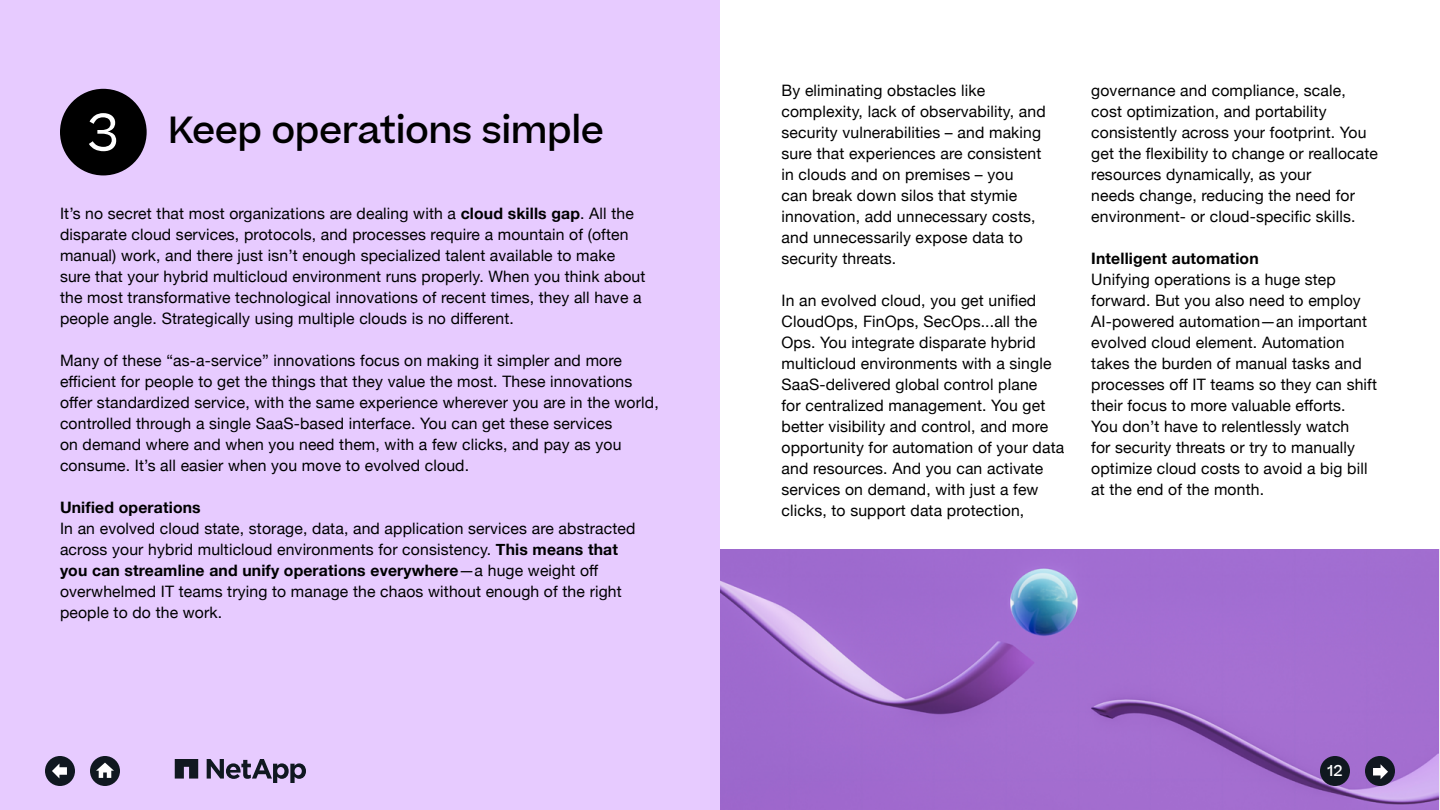
<style>
.page{position:relative;width:1440px;height:810px;background:#fff}
.page>*{position:absolute;margin:0;border:0;box-sizing:border-box;transform-origin:0 0}
.t1{font:500 36px "Beatrice";letter-spacing:-.01em;color:#000}
.t2{font:15.75px/21px "Helvetica Neue";letter-spacing:.01em;color:#000}
.t3{font:700 15.75px "Helvetica Neue";letter-spacing:.01em;color:#000}
.t4{font:500 15px "Beatrice";color:#fff}
.s1{font-weight:400;font-size:50.62px;color:#fff}
.s2{font-weight:700}
</style>
<div class="page">
<div style="left:0;top:0;width:720px;height:810px;background:#e7cbff"></div>
<img style="left:720px;top:549px;width:719px;height:261px">
<div style="left:60px;top:89px;width:87px;height:86px;background:#000;border-radius:50%"></div>
<svg style="left:207px;top:759px;width:99px;height:24px"></svg>
<svg style="left:175px;top:759px;width:23px;height:20px"></svg>
<div style="left:1320px;top:756px;width:30px;height:30px;background:#101820;border-radius:50%"></div>
<div style="left:90px;top:756px;width:30px;height:30px;background:#101820;border-radius:50%"></div>
<svg style="left:96px;top:763px;width:18px;height:15px"></svg>
<div style="left:1365px;top:756px;width:30px;height:30px;background:#101820;border-radius:50%"></div>
<svg style="left:1373px;top:764px;width:15px;height:15px"></svg>
<div style="left:45px;top:756px;width:30px;height:30px;background:#101820;border-radius:50%"></div>
<svg style="left:52px;top:764px;width:15px;height:14px"></svg>
<h1 class="t1" style="left:87px;top:106px;width:518px"><span class="s1">3</span> Keep operations simple</h1>
<p class="t2" style="left:60px;top:204px;width:587px">It’s no secret that most organizations are dealing with a <span class="s2">cloud skills gap</span>. All the disparate cloud services, protocols, and processes require a mountain of (often manual) work, and there just isn’t enough specialized talent available to make sure that your hybrid multicloud environment runs properly. When you think about the most transformative technological innovations of recent times, they all have a people angle. Strategically using multiple clouds is no different.</p>
<p class="t2" style="left:60px;top:351px;width:600px">Many of these “as-a-service” innovations focus on making it simpler and more efficient for people to get the things that they value the most. These innovations offer standardized service, with the same experience wherever you are in the world, controlled through a single SaaS-based interface. You can get these services<br>on demand where and when you need them, with a few clicks, and pay as you consume. It’s all easier when you move to evolved cloud.</p>
<p class="t3" style="left:60px;top:495px;width:142px">Unified operations</p>
<p class="t2" style="left:60px;top:519px;width:577px">In an evolved cloud state, storage, data, and application services are abstracted across your hybrid multicloud environments for consistency. <span class="s2">This means that you can streamline and unify operations everywhere</span>—a huge weight off overwhelmed IT teams trying to manage the chaos without enough of the right people to do the work.</p>
<p class="t2" style="left:782px;top:81px;width:266px">By eliminating obstacles like complexity, lack of observability, and security vulnerabilities – and making sure that experiences are consistent in clouds and on premises – you<br>can break down silos that stymie innovation, add unnecessary costs, and unnecessarily expose data to security threats.</p>
<p class="t2" style="left:782px;top:291px;width:284px">In an evolved cloud, you get unified CloudOps, FinOps, SecOps...all the Ops. You integrate disparate hybrid multicloud environments with a single SaaS-delivered global control plane<br>for centralized management. You get better visibility and control, and more opportunity for automation of your data and resources. And you can activate services on demand, with just a few clicks, to support data protection,</p>
<p class="t2" style="left:1091px;top:81px;width:288px">governance and compliance, scale, cost optimization, and portability consistently across your footprint. You get the flexibility to change or reallocate resources dynamically, as your<br>needs change, reducing the need for environment- or cloud-specific skills.</p>
<p class="t3" style="left:1091px;top:246px;width:169px">Intelligent automation</p>
<p class="t2" style="left:1091px;top:270px;width:287px">Unifying operations is a huge step forward. But you also need to employ AI-powered automation—an important evolved cloud element. Automation takes the burden of manual tasks and processes off IT teams so they can shift their focus to more valuable efforts.<br>You don’t have to relentlessly watch<br>for security threats or try to manually optimize cloud costs to avoid a big bill at the end of the month.</p>
<p class="t4" style="left:1328px;top:761px;width:16px">12</p>
</div>
